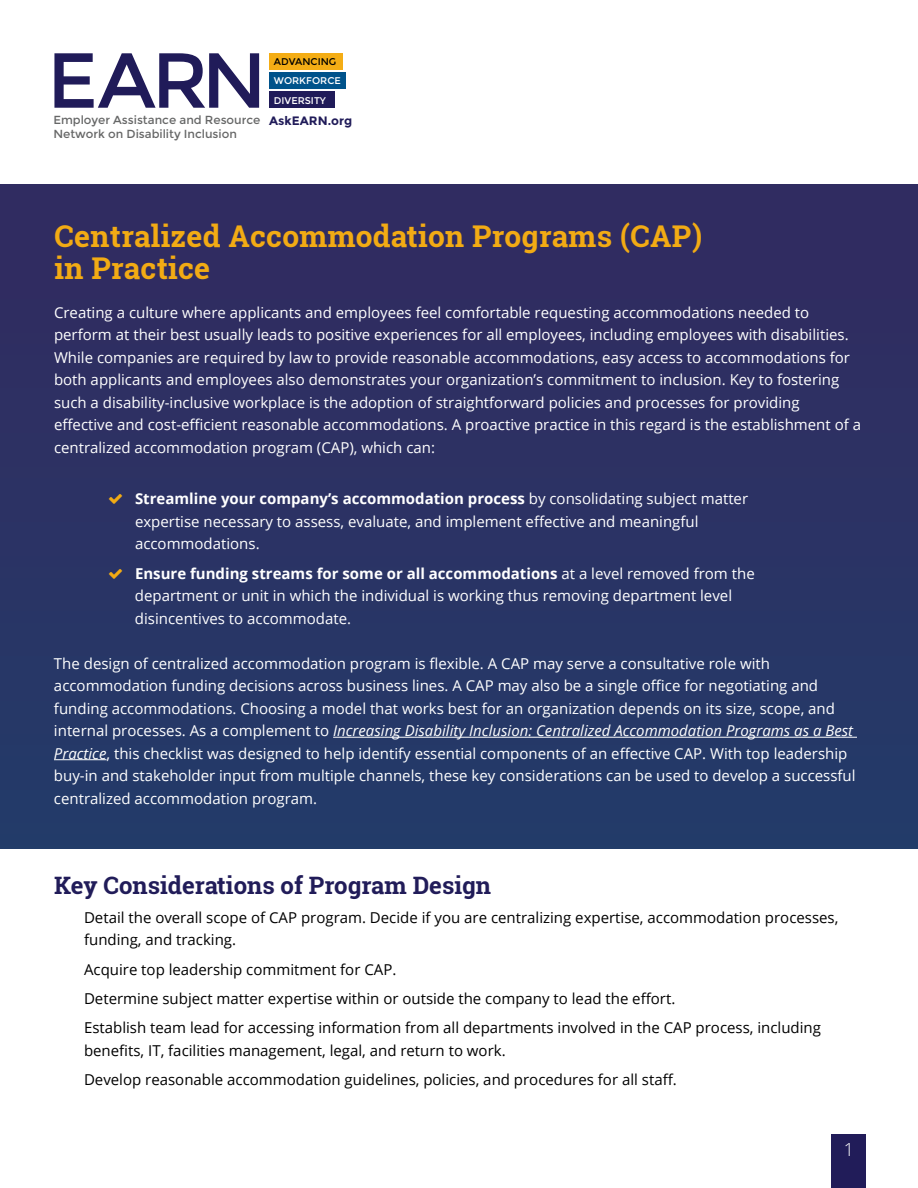
<style>
.page{position:relative;width:918px;height:1188px;background:#fff}
.page>*{position:absolute;margin:0;border:0;box-sizing:border-box;transform-origin:0 0}
.t1{font:700 30px/31.5px "Roboto Slab";letter-spacing:.01em;color:#f2ab14}
.HEADING1{font:700 24px "Roboto Slab";color:#211c59}
.t2{font:300 18px "Open Sans";color:#fff}
.body{font:15px/22.5px "Open Sans";color:#fff}
.body-2{font:15px/22.5px "Open Sans";color:#000}
.t3{font:700 12.15px "Montserrat";color:#201b59}
.t4{font:11.7px/13.6px "Montserrat";color:#666767}
.t5{font:9.75px/19.8px "Montserrat";color:#fff}
.s1{color:#000}
.s2{font-weight:700}
.s3{font-style:italic}
</style>
<div class="page">
<div style="left:832px;top:1134px;width:34px;height:54px;background:#211c59"></div>
<div style="left:0;top:184px;width:918px;height:665px;background:#2c3264"></div>
<div style="left:269px;top:53px;width:74px;height:17px;background:#f4ad15"></div>
<div style="left:269px;top:72px;width:76px;height:17px;background:#00538b"></div>
<div style="left:269px;top:92px;width:66px;height:16px;background:#201b59"></div>
<svg style="left:54px;top:53px;width:205px;height:55px"></svg>
<hr style="left:333px;top:737px;width:524px;height:1px;background:#fff">
<hr style="left:54px;top:759px;width:52px;height:1px;background:#fff">
<p class="t4" style="left:53px;top:114px;width:209px">Employer Assistance and Resource<br>Network on Disability Inclusion</p>
<p class="t5" style="left:274px;top:51px;width:68px"><span class="s1">ADVANCING<br></span>WORKFORCE<br>DIVERSITY</p>
<p class="t3" style="left:269px;top:113px;width:85px">AskEARN.org</p>
<p class="t1" style="left:55px;top:220px;width:649px">Centralized Accommodation Programs (CAP) in Practice</p>
<p class="body" style="left:54px;top:301px;width:809px">Creating a culture where applicants and employees feel comfortable requesting accommodations needed to perform at their best usually leads to positive experiences for all employees, including employees with disabilities.<br>While companies are required by law to provide reasonable accommodations, easy access to accommodations for both applicants and employees also demonstrates your organization’s commitment to inclusion. Key to fostering such a disability-inclusive workplace is the adoption of straightforward policies and processes for providing effective and cost-efficient reasonable accommodations. A proactive practice in this regard is the establishment of a centralized accommodation program (CAP), which can:</p>
<p class="body" style="left:135px;top:487px;width:615px"><span class="s2">Streamline your company’s accommodation process</span> by consolidating subject matter expertise necessary to assess, evaluate, and implement effective and meaningful accommodations.</p>
<p class="body" style="left:135px;top:562px;width:621px"><span class="s2">Ensure funding streams for some or all accommodations</span> at a level removed from the department or unit in which the individual is working thus removing department level disincentives to accommodate.</p>
<p class="body" style="left:54px;top:652px;width:803px">The design of centralized accommodation program is flexible. A CAP may serve a consultative role with accommodation funding decisions across business lines. A CAP may also be a single office for negotiating and funding accommodations. Choosing a model that works best for an organization depends on its size, scope, and internal processes. As a complement to <span class="s3">Increasing Disability Inclusion: Centralized Accommodation Programs as a Best Practice</span>, this checklist was designed to help identify essential components of an effective CAP. With top leadership buy-in and stakeholder input from multiple channels, these key considerations can be used to develop a successful centralized accommodation program.</p>
<p class="t5" style="left:112px;top:302px;width:68px">WORKFORCE<br>DIVERSITY</p>
<p class="HEADING1" style="left:54px;top:868px;width:439px">Key Considerations of Program Design</p>
<p class="body-2" style="left:84px;top:906px;width:756px">Detail the overall scope of CAP program. Decide if you are centralizing expertise, accommodation processes, funding, and tracking.</p>
<p class="body-2" style="left:84px;top:958px;width:314px">Acquire top leadership commitment for CAP.</p>
<p class="body-2" style="left:84px;top:987px;width:593px">Determine subject matter expertise within or outside the company to lead the effort.</p>
<p class="body-2" style="left:84px;top:1016px;width:738px">Establish team lead for accessing information from all departments involved in the CAP process, including benefits, IT, facilities management, legal, and return to work.</p>
<p class="body-2" style="left:84px;top:1068px;width:594px">Develop reasonable accommodation guidelines, policies, and procedures for all staff.</p>
<p class="t2" style="left:844px;top:1138px;width:12px">1</p>
</div>
